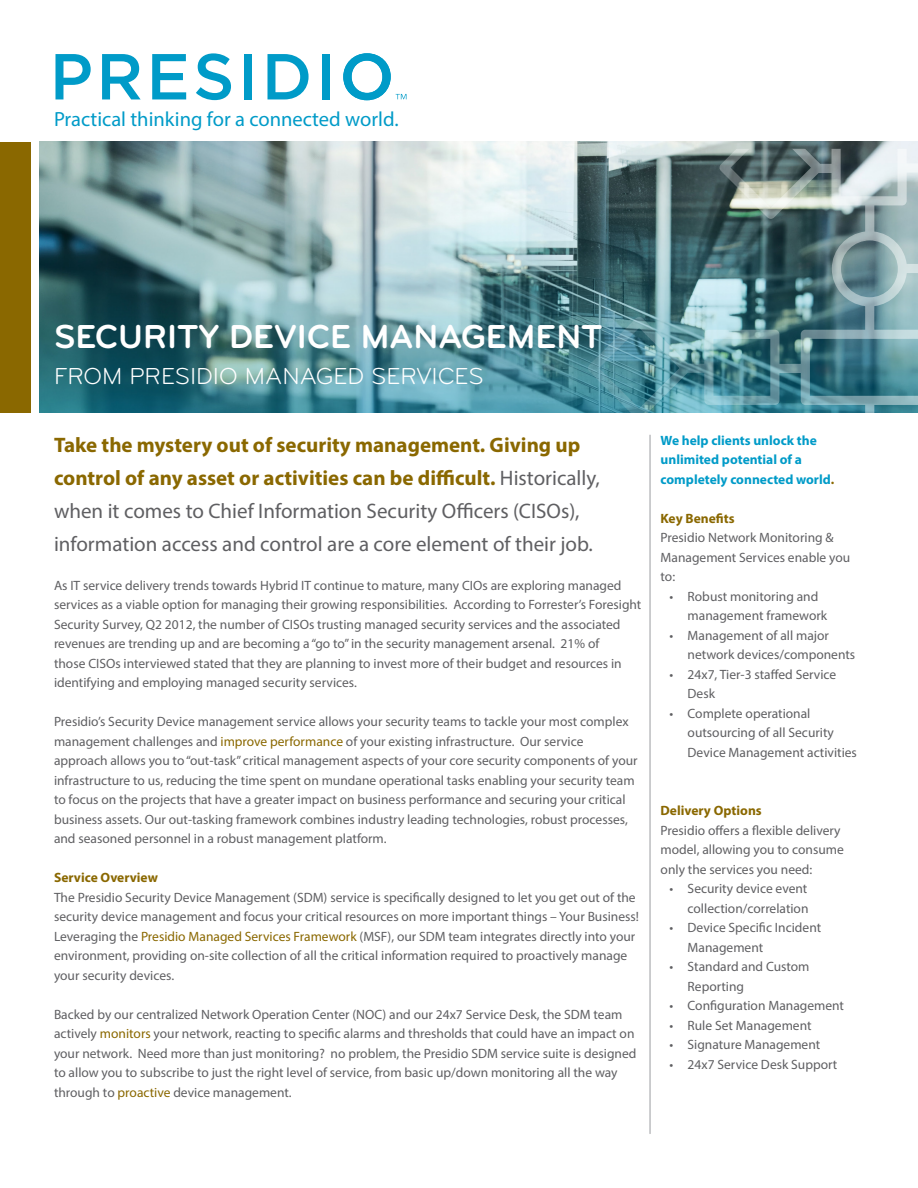
<style>
.page{position:relative;width:918px;height:1188px;background:#fff}
.page>*{position:absolute;margin:0;border:0;box-sizing:border-box;transform-origin:0 0}
.t1{font:700 34.5px "Bryant";color:#fff}
.t2{font:24px "Bryant";color:#fff}
.t3{font:21px/33px "Myriad Pro";color:#5f5f62}
.t4{font:20.55px "Myriad Pro";color:#009bc8}
.t5{font:13.5px/19.5px "Myriad Pro";color:#5f5f62}
.t6{font:700 13.5px "Myriad Pro";color:#009bc8}
.t7{font:700 13.5px "Myriad Pro";color:#8a6800}
.s1{font-weight:700;color:#8a6800}
.s2{color:#8a6800}
</style>
<div class="page">
<div style="left:0;top:142px;width:31px;height:270px;background:#8a6800"></div>
<svg style="left:55px;top:54px;width:36px;height:45px"></svg>
<svg style="left:102px;top:54px;width:39px;height:45px"></svg>
<svg style="left:152px;top:54px;width:34px;height:45px"></svg>
<svg style="left:196px;top:53px;width:35px;height:47px"></svg>
<div style="left:244px;top:54px;width:8px;height:45px;background:#009bc8"></div>
<svg style="left:268px;top:54px;width:41px;height:45px"></svg>
<div style="left:322px;top:54px;width:8px;height:45px;background:#009bc8"></div>
<svg style="left:343px;top:53px;width:63px;height:47px"></svg>
<hr style="left:650px;top:435px;width:1px;height:699px;background:#9b9ca0">
<img style="left:40px;top:142px;width:878px;height:270px">
<img style="left:587px;top:149px;width:331px;height:264px">
<p class="t4" style="left:54px;top:107px;width:346px">Practical thinking for a connected world.</p>
<p class="t1" style="left:54px;top:315px;width:550px">SECURITY DEVICE MANAGEMENT</p>
<p class="t2" style="left:54px;top:362px;width:431px">FROM PRESIDIO MANAGED SERVICES</p>
<p class="t3" style="left:54px;top:428px;width:547px"><span class="s1">Take the mystery out of security management. Giving up control of any asset or activities can be difficult.</span> Historically, when it comes to Chief Information Security Officers (CISOs), information access and control are a core element of their job.</p>
<p class="t5" style="left:54px;top:575px;width:589px">As IT service delivery trends towards Hybrid IT continue to mature, many CIOs are exploring managed services as a viable option for managing their growing responsibilities. According to Forrester’s Foresight Security Survey, Q2 2012, the number of CISOs trusting managed security services and the associated revenues are trending up and are becoming a “go to” in the security management arsenal. 21% of<br>those CISOs interviewed stated that they are planning to invest more of their budget and resources in identifying and employing managed security services.</p>
<p class="t5" style="left:54px;top:712px;width:585px">Presidio’s Security Device management service allows your security teams to tackle your most complex management challenges and <span class="s2">improve performance</span> of your existing infrastructure. Our service approach allows you to “out-task” critical management aspects of your core security components of your infrastructure to us, reducing the time spent on mundane operational tasks enabling your security team to focus on the projects that have a greater impact on business performance and securing your critical business assets. Our out-tasking framework combines industry leading technologies, robust processes, and seasoned personnel in a robust management platform.</p>
<p class="t5" style="left:54px;top:868px;width:586px"><span class="s1">Service Overview<br></span>The Presidio Security Device Management (SDM) service is specifically designed to let you get out of the security device management and focus your critical resources on more important things – Your Business!<br>Leveraging the <span class="s2">Presidio Managed Services Framework</span> (MSF), our SDM team integrates directly into your environment, providing on-site collection of all the critical information required to proactively manage your security devices.</p>
<p class="t5" style="left:54px;top:1004px;width:584px">Backed by our centralized Network Operation Center (NOC) and our 24x7 Service Desk, the SDM team actively <span class="s2">monitors</span> your network, reacting to specific alarms and thresholds that could have an impact on your network. Need more than just monitoring? no problem, the Presidio SDM service suite is designed to allow you to subscribe to just the right level of service, from basic up/down monitoring all the way through to <span class="s2">proactive</span> device management.</p>
<p class="t6" style="left:661px;top:431px;width:158px">We help clients unlock the</p>
<p class="t6" style="left:661px;top:451px;width:143px">unlimited potential of a</p>
<p class="t6" style="left:661px;top:470px;width:175px">completely connected world<span class="s2">.</span></p>
<p class="t7" style="left:661px;top:509px;width:76px">Key Benefits</p>
<p class="t5" style="left:661px;top:528px;width:191px">Presidio Network Monitoring &amp;<br>Management Services enable you to:</p>
<p class="t5" style="left:688px;top:586px;width:141px;text-indent:-18px">• Robust monitoring and management framework</p>
<p class="t5" style="left:688px;top:625px;width:169px;text-indent:-18px">• Management of all major network devices/components</p>
<p class="t5" style="left:688px;top:664px;width:150px;text-indent:-18px">• 24x7, Tier-3 staffed Service<br>Desk</p>
<p class="t5" style="left:688px;top:703px;width:171px;text-indent:-18px">• Complete operational outsourcing of all Security<br>Device Management activities</p>
<p class="t7" style="left:661px;top:802px;width:103px">Delivery Options</p>
<p class="t5" style="left:661px;top:820px;width:185px">Presidio offers a flexible delivery model, allowing you to consume only the services you need:</p>
<p class="t5" style="left:670px;top:879px;width:140px;text-align:right">• Security device event collection/correlation</p>
<p class="t5" style="left:688px;top:918px;width:135px;text-indent:-18px">• Device Specific Incident<br>Management</p>
<p class="t5" style="left:688px;top:957px;width:123px;text-indent:-18px">• Standard and Custom<br>Reporting</p>
<p class="t5" style="left:670px;top:996px;width:176px">• Configuration Management</p>
<p class="t5" style="left:670px;top:1015px;width:144px">• Rule Set Management</p>
<p class="t5" style="left:670px;top:1035px;width:152px">• Signature Management</p>
<p class="t5" style="left:670px;top:1054px;width:169px">• 24x7 Service Desk Support</p>
</div>
